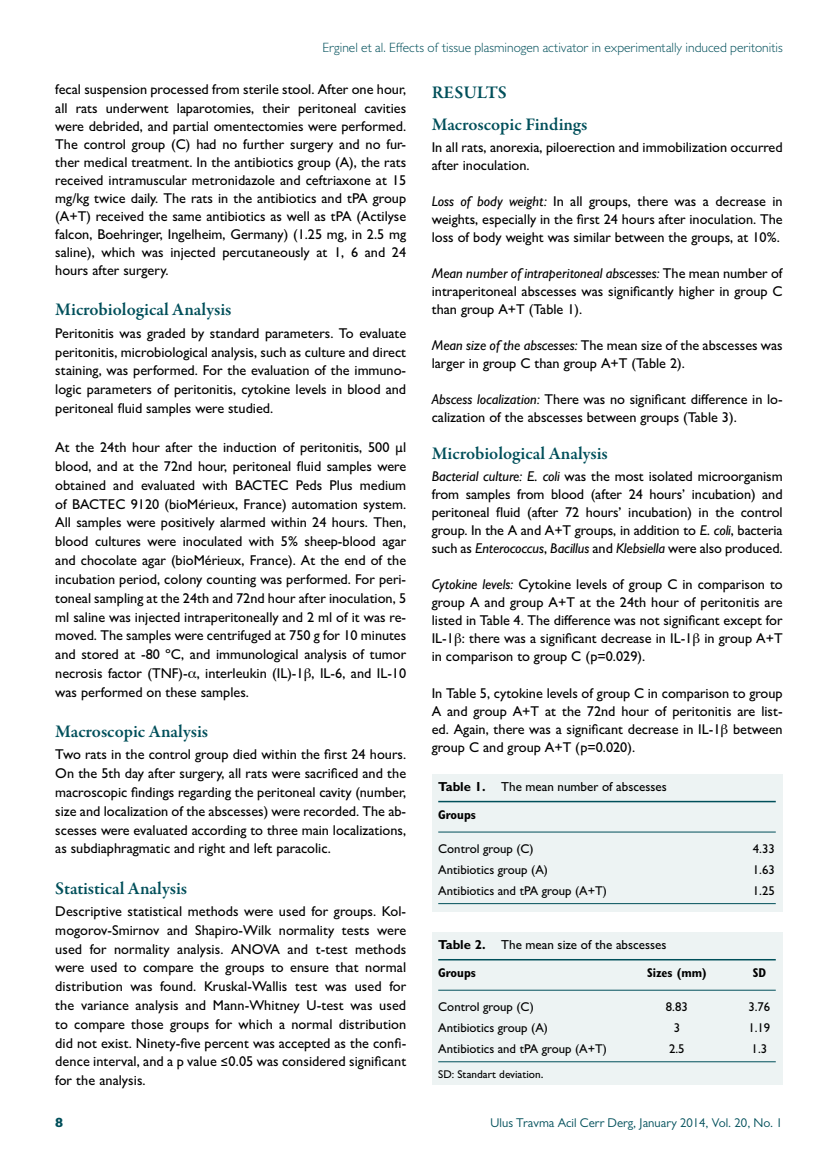
<style>
.page{position:relative;width:838px;height:1170px;background:#fff}
.page>*{position:absolute;margin:0;border:0;box-sizing:border-box;transform-origin:0 0}
.t1{font:600 18px/31.8px "Garamond Premr Pro";color:#004f5a}
.t2{font:500 14.25px/18.8px "Gill Sans MT Pro";color:#000;text-align:justify}
.t3{font:300 13.5px "Gill Sans MT Pro";color:#004f5a}
.t4{font:800 13.5px "Gill Sans MT Pro";color:#004f5a}
.t5{font:500 13.05px "Gill Sans MT Pro";color:#000}
.t6{font:500 12.75px "Gill Sans MT Pro";color:#000}
.t7{font:12.75px "Gill Sans MT Pro";color:#004f5a}
.t8{font:700 condensed 12.75px "Gill Sans MT Pro";color:#000}
.t9{font:500 11.25px "Gill Sans MT Pro";color:#000}
.s1{font-style:italic}
.s2{font-weight:700}
.s3{font-size:12.75px}
</style>
<div class="page">
<div style="left:432px;top:774px;width:350px;height:137px;background:#edf3f3"></div>
<hr style="left:438px;top:800px;width:337px;height:2px;background:#004f5a">
<hr style="left:438px;top:831px;width:337px;height:1px;background:#004f5a">
<hr style="left:438px;top:903px;width:337px;height:1px;background:#004f5a">
<div style="left:432px;top:932px;width:350px;height:153px;background:#edf3f3"></div>
<hr style="left:438px;top:958px;width:337px;height:2px;background:#004f5a">
<hr style="left:438px;top:989px;width:337px;height:1px;background:#004f5a">
<hr style="left:438px;top:1061px;width:337px;height:1px;background:#004f5a">
<p class="t3" style="left:322px;top:39px;width:462px">Erginel et al. Effects of tissue plasminogen activator in experimentally induced peritonitis</p>
<p class="t2" style="left:55px;top:81px;width:352px;line-height:18px">fecal suspension processed from sterile stool. After one hour, all rats underwent laparotomies, their peritoneal cavities were debrided, and partial omentectomies were performed.<br>The control group (C) had no further surgery and no fur&shy;ther medical treatment. In the antibiotics group (A), the rats received intramuscular metronidazole and ceftriaxone at 15 mg/kg twice daily. The rats in the antibiotics and tPA group (A+T) received the same antibiotics as well as tPA (Actilyse falcon, Boehringer, Ingelheim, Germany) (1.25 mg, in 2.5 mg saline), which was injected percutaneously at 1, 6 and 24 hours after surgery.</p>
<p class="t1" style="left:55px;top:294px;width:178px">Microbiological Analysis</p>
<p class="t2" style="left:55px;top:323px;width:352px">Peritonitis was graded by standard parameters. To evaluate peritonitis, microbiological analysis, such as culture and direct staining, was performed. For the evaluation of the immuno&shy;logic parameters of peritonitis, cytokine levels in blood and peritoneal fluid samples were studied.</p>
<p class="t2" style="left:55px;top:438px;width:352px">At the 24th hour after the induction of peritonitis, 500 µl blood, and at the 72nd hour, peritoneal fluid samples were obtained and evaluated with BACTEC Peds Plus medium of BACTEC 9120 (bioMérieux, France) automation system.<br>All samples were positively alarmed within 24 hours. Then, blood cultures were inoculated with 5% sheep-blood agar and chocolate agar (bioMérieux, France). At the end of the incubation period, colony counting was performed. For peri&shy;toneal sampling at the 24th and 72nd hour after inoculation, 5 ml saline was injected intraperitoneally and 2 ml of it was re&shy;moved. The samples were centrifuged at 750 g for 10 minutes and stored at -80 ºC, and immunological analysis of tumor necrosis factor (TNF)- , interleukin (IL)-1 , IL-6, and IL-10 was performed on these samples.</p>
<p class="t1" style="left:55px;top:715px;width:154px">Macroscopic Analysis</p>
<p class="t2" style="left:55px;top:745px;width:352px">Two rats in the control group died within the first 24 hours.<br>On the 5th day after surgery, all rats were sacrificed and the macroscopic findings regarding the peritoneal cavity (number, size and localization of the abscesses) were recorded. The ab&shy;scesses were evaluated according to three main localizations, as subdiaphragmatic and right and left paracolic.</p>
<p class="t1" style="left:55px;top:872px;width:133px">Statistical Analysis</p>
<p class="t2" style="left:55px;top:901px;width:352px">Descriptive statistical methods were used for groups. Kol&shy;mogorov-Smirnov and Shapiro-Wilk normality tests were used for normality analysis. ANOVA and t-test methods were used to compare the groups to ensure that normal distribution was found. Kruskal-Wallis test was used for the variance analysis and Mann-Whitney U-test was used to compare those groups for which a normal distribution did not exist. Ninety-five percent was accepted as the confi&shy;dence interval, and a p value ≤0.05 was considered significant for the analysis.</p>
<p class="t1" style="left:432px;top:77px;width:157px">RESULTS<br>Macroscopic Findings</p>
<p class="t2" style="left:432px;top:138px;width:352px;line-height:18px">In all rats, anorexia, piloerection and immobilization occurred after inoculation.</p>
<p class="t2" style="left:432px;top:192px;width:352px;line-height:18px"><span class="s1">Loss of body weight:</span> In all groups, there was a decrease in weights, especially in the first 24 hours after inoculation. The loss of body weight was similar between the groups, at 10%.</p>
<p class="t2" style="left:432px;top:264px;width:352px;line-height:18px"><span class="s1">Mean number of intraperitoneal abscesses:</span> The mean number of intraperitoneal abscesses was significantly higher in group C than group A+T (Table 1).</p>
<p class="t2" style="left:432px;top:336px;width:352px;line-height:18px"><span class="s1">Mean size of the abscesses:</span> The mean size of the abscesses was larger in group C than group A+T (Table 2).</p>
<p class="t2" style="left:432px;top:390px;width:352px;line-height:18px"><span class="s1">Abscess localization:</span> There was no significant difference in lo&shy;calization of the abscesses between groups (Table 3).</p>
<p class="t1" style="left:432px;top:438px;width:178px">Microbiological Analysis</p>
<p class="t2" style="left:432px;top:467px;width:352px;line-height:18px"><span class="s1">Bacterial culture: E. coli</span> was the most isolated microorganism from samples from blood (after 24 hours’ incubation) and peritoneal fluid (after 72 hours’ incubation) in the control group. In the A and A+T groups, in addition to <span class="s1">E. coli</span>, bacteria such as <span class="s1">Enterococcus</span>, <span class="s1">Bacillus</span> and <span class="s1">Klebsiella</span> were also produced.</p>
<p class="t2" style="left:432px;top:575px;width:352px;line-height:18px"><span class="s1">Cytokine levels:</span> Cytokine levels of group C in comparison to group A and group A+T at the 24th hour of peritonitis are listed in Table 4. The difference was not significant except for IL-1 : there was a significant decrease in IL-1 in group A+T in comparison to group C (p=0.029).</p>
<p class="t2" style="left:432px;top:683px;width:352px;line-height:18px">In Table 5, cytokine levels of group C in comparison to group A and group A+T at the 72nd hour of peritonitis are list&shy;ed. Again, there was a significant decrease in IL-1 between group C and group A+T (p=0.020).</p>
<p class="t5" style="left:438px;top:778px;width:230px"><span class="s2">Table 1.</span> The mean number of abscesses</p>
<p class="t8" style="left:438px;top:807px;width:39px">Groups</p>
<p class="t6" style="left:438px;top:840px;width:97px">Control group (C)</p>
<p class="t6" style="left:753px;top:840px;width:23px">4.33</p>
<p class="t6" style="left:438px;top:861px;width:111px">Antibiotics group (A)</p>
<p class="t6" style="left:753px;top:861px;width:23px">1.63</p>
<p class="t6" style="left:438px;top:882px;width:170px">Antibiotics and tPA group (A+T)</p>
<p class="t6" style="left:753px;top:882px;width:23px">1.25</p>
<p class="t5" style="left:438px;top:936px;width:230px"><span class="s2">Table 2.</span> The mean size of the abscesses</p>
<p class="t8" style="left:438px;top:965px;width:39px">Groups</p>
<p class="t8" style="left:647px;top:965px;width:61px">Sizes (mm)</p>
<p class="t8" style="left:752px;top:965px;width:15px">SD</p>
<p class="t6" style="left:438px;top:998px;width:97px">Control group (C)</p>
<p class="t6" style="left:666px;top:998px;width:23px">8.83</p>
<p class="t6" style="left:748px;top:998px;width:23px">3.76</p>
<p class="t6" style="left:438px;top:1019px;width:111px">Antibiotics group (A)</p>
<p class="t6" style="left:673px;top:1019px;width:8px">3</p>
<p class="t6" style="left:748px;top:1019px;width:23px">1.19</p>
<p class="t6" style="left:438px;top:1040px;width:170px">Antibiotics and tPA group (A+T)</p>
<p class="t6" style="left:669px;top:1040px;width:17px">2.5</p>
<p class="t6" style="left:751px;top:1040px;width:17px">1.3</p>
<p class="t9" style="left:438px;top:1067px;width:107px">SD: Standart deviation<span class="s3">.</span></p>
<p class="t4" style="left:55px;top:1114px;width:10px">8</p>
<p class="t7" style="left:490px;top:1115px;width:293px">Ulus Travma Acil Cerr Derg, January 2014, Vol. 20, No. 1</p>
</div>
